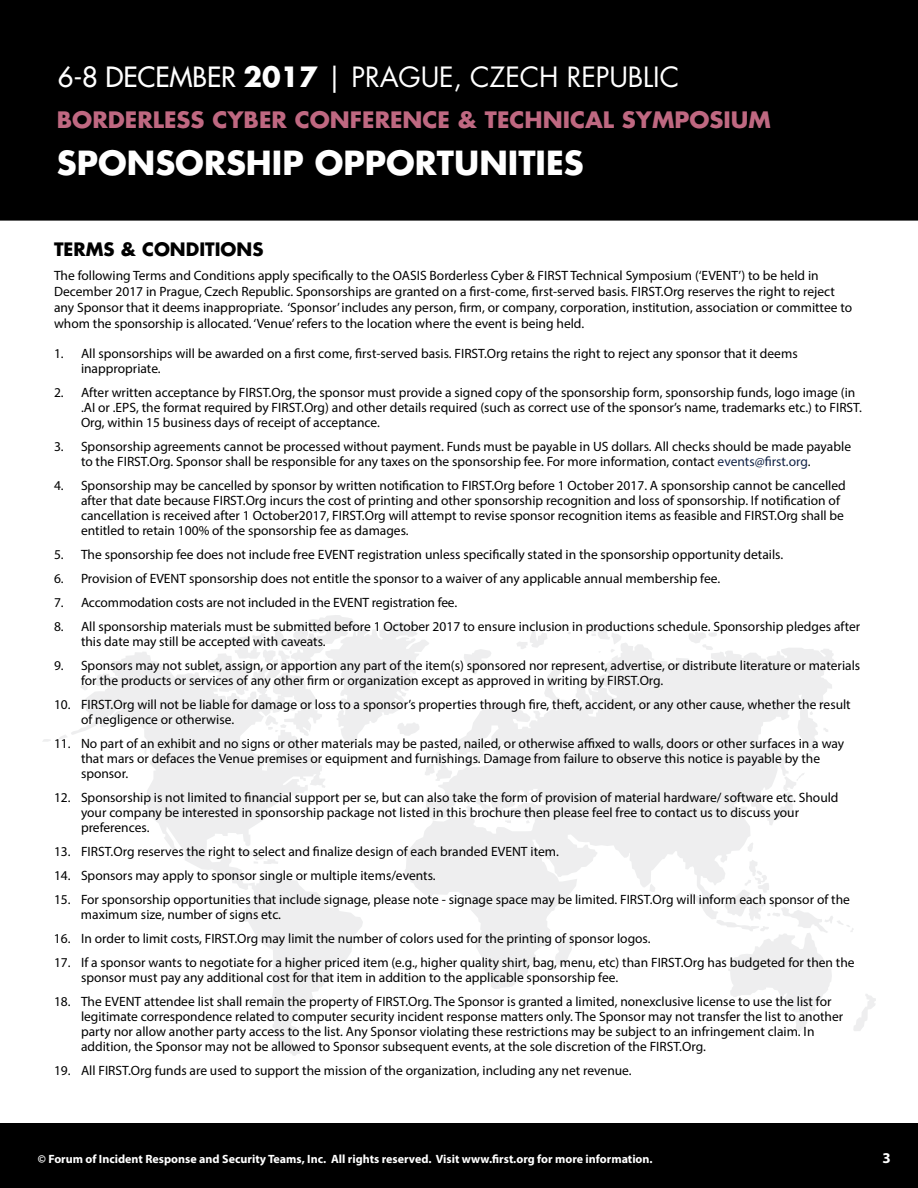
<style>
.page{position:relative;width:918px;height:1188px;background:#fff}
.page>*{position:absolute;margin:0;border:0;box-sizing:border-box;transform-origin:0 0}
.t1{font:700 32.4px "Futura Std";color:#fff}
.t2{font:27.15px "Futura Std";letter-spacing:-.005em;color:#fff}
.t3{font:700 22.05px "Futura Std";color:#bf6881}
.t4{font:700 18px "Futura Std";color:#000}
.t5{font:700 15px "Myriad Pro";color:#fff}
.t6{font:13.5px/15px "Myriad Pro";color:#000}
.t7{font:700 12px "Myriad Pro";color:#fff}
.s1{font-weight:500}
.s2{font-weight:700}
.s3{color:#122347}
</style>
<div class="page">
<div style="left:0;top:0;width:918px;height:221px;background:#000"></div>
<svg style="left:244px;top:890px;width:119px;height:166px"></svg>
<svg style="left:59px;top:735px;width:8px;height:4px"></svg>
<svg style="left:43px;top:739px;width:8px;height:3px"></svg>
<svg style="left:71px;top:652px;width:251px;height:238px"></svg>
<svg style="left:238px;top:850px;width:40px;height:14px"></svg>
<svg style="left:310px;top:772px;width:15px;height:16px"></svg>
<svg style="left:229px;top:615px;width:200px;height:130px"></svg>
<svg style="left:730px;top:921px;width:146px;height:110px"></svg>
<svg style="left:518px;top:631px;width:29px;height:12px"></svg>
<svg style="left:689px;top:632px;width:28px;height:11px"></svg>
<svg style="left:583px;top:623px;width:38px;height:20px"></svg>
<svg style="left:405px;top:643px;width:431px;height:346px;fill:#eeeeef"></svg>
<div style="left:0;top:1123px;width:918px;height:65px;background:#000"></div>
<h2 class="t2" style="left:58px;top:60px;width:623px"><span class="s1">6-8 DECEMBER</span> <span class="s2">2017</span> | PRAGUE, CZECH REPUBLIC</h2>
<h3 class="t3" style="left:57px;top:105px;width:716px">BORDERLESS CYBER CONFERENCE &amp; TECHNICAL SYMPOSIUM</h3>
<h1 class="t1" style="left:57px;top:141px;width:528px">SPONSORSHIP OPPORTUNITIES</h1>
<h3 class="t4" style="left:54px;top:237px;width:211px">TERMS &amp; CONDITIONS</h3>
<p class="t6" style="left:54px;top:267px;width:800px;line-height:16.2px">The following Terms and Conditions apply specifically to the OASIS Borderless Cyber &amp; FIRST Technical Symposium (‘EVENT’) to be held in December 2017 in Prague, Czech Republic. Sponsorships are granted on a first-come, first-served basis. FIRST.Org reserves the right to reject any Sponsor that it deems inappropriate. ‘Sponsor’ includes any person, firm, or company, corporation, institution, association or committee to whom the sponsorship is allocated. ‘Venue’ refers to the location where the event is being held.</p>
<p class="t6" style="left:81px;top:346px;width:718px;text-indent:-27px">1. All sponsorships will be awarded on a first come, first-served basis. FIRST.Org retains the right to reject any sponsor that it deems inappropriate.</p>
<p class="t6" style="left:81px;top:385px;width:782px;text-indent:-27px">2. After written acceptance by FIRST.Org, the sponsor must provide a signed copy of the sponsorship form, sponsorship funds, logo image (in .AI or .EPS, the format required by FIRST.Org) and other details required (such as correct use of the sponsor’s name, trademarks etc.) to FIRST.<br>Org, within 15 business days of receipt of acceptance.</p>
<p class="t6" style="left:81px;top:439px;width:772px;text-indent:-27px">3. Sponsorship agreements cannot be processed without payment. Funds must be payable in US dollars. All checks should be made payable to the FIRST.Org. Sponsor shall be responsible for any taxes on the sponsorship fee. For more information, contact <span class="s3">events@first.org</span>.</p>
<p class="t6" style="left:81px;top:478px;width:766px;text-indent:-27px">4. Sponsorship may be cancelled by sponsor by written notification to FIRST.Org before 1 October 2017. A sponsorship cannot be cancelled after that date because FIRST.Org incurs the cost of printing and other sponsorship recognition and loss of sponsorship. If notification of cancellation is received after 1 October2017, FIRST.Org will attempt to revise sponsor recognition items as feasible and FIRST.Org shall be entitled to retain 100% of the sponsorship fee as damages.</p>
<p class="t6" style="left:54px;top:547px;width:731px">5. The sponsorship fee does not include free EVENT registration unless specifically stated in the sponsorship opportunity details.</p>
<p class="t6" style="left:54px;top:571px;width:668px">6. Provision of EVENT sponsorship does not entitle the sponsor to a waiver of any applicable annual membership fee.</p>
<p class="t6" style="left:54px;top:595px;width:405px">7. Accommodation costs are not included in the EVENT registration fee.</p>
<p class="t6" style="left:81px;top:619px;width:781px;text-indent:-27px">8. All sponsorship materials must be submitted before 1 October 2017 to ensure inclusion in productions schedule. Sponsorship pledges after this date may still be accepted with caveats.</p>
<p class="t6" style="left:81px;top:658px;width:781px;text-indent:-27px">9. Sponsors may not sublet, assign, or apportion any part of the item(s) sponsored nor represent, advertise, or distribute literature or materials for the products or services of any other firm or organization except as approved in writing by FIRST.Org.</p>
<p class="t6" style="left:81px;top:697px;width:771px;text-indent:-27px">10. FIRST.Org will not be liable for damage or loss to a sponsor’s properties through fire, theft, accident, or any other cause, whether the result of negligence or otherwise.</p>
<p class="t6" style="left:81px;top:736px;width:765px;text-indent:-27px">11. No part of an exhibit and no signs or other materials may be pasted, nailed, or otherwise affixed to walls, doors or other surfaces in a way that mars or defaces the Venue premises or equipment and furnishings. Damage from failure to observe this notice is payable by the sponsor.</p>
<p class="t6" style="left:81px;top:790px;width:759px;text-indent:-27px">12. Sponsorship is not limited to financial support per se, but can also take the form of provision of material hardware/ software etc. Should your company be interested in sponsorship package not listed in this brochure then please feel free to contact us to discuss your preferences.</p>
<p class="t6" style="left:54px;top:844px;width:506px">13. FIRST.Org reserves the right to select and finalize design of each branded EVENT item.</p>
<p class="t6" style="left:54px;top:868px;width:383px">14. Sponsors may apply to sponsor single or multiple items/events.</p>
<p class="t6" style="left:81px;top:892px;width:770px;text-indent:-27px">15. For sponsorship opportunities that include signage, please note - signage space may be limited. FIRST.Org will inform each sponsor of the maximum size, number of signs etc.</p>
<p class="t6" style="left:54px;top:931px;width:598px">16. In order to limit costs, FIRST.Org may limit the number of colors used for the printing of sponsor logos.</p>
<p class="t6" style="left:81px;top:955px;width:775px;text-indent:-27px">17. If a sponsor wants to negotiate for a higher priced item (e.g., higher quality shirt, bag, menu, etc) than FIRST.Org has budgeted for then the sponsor must pay any additional cost for that item in addition to the applicable sponsorship fee.</p>
<p class="t6" style="left:81px;top:994px;width:764px;text-indent:-27px">18. The EVENT attendee list shall remain the property of FIRST.Org. The Sponsor is granted a limited, nonexclusive license to use the list for legitimate correspondence related to computer security incident response matters only. The Sponsor may not transfer the list to another party nor allow another party access to the list. Any Sponsor violating these restrictions may be subject to an infringement claim. In addition, the Sponsor may not be allowed to Sponsor subsequent events, at the sole discretion of the FIRST.Org.</p>
<p class="t6" style="left:54px;top:1063px;width:579px">19. All FIRST.Org funds are used to support the mission of the organization, including any net revenue.</p>
<p class="t7" style="left:38px;top:1151px;width:616px">© Forum of Incident Response and Security Teams, Inc. All rights reserved. Visit www.first.org for more information.</p>
<p class="t5" style="left:882px;top:1148px;width:10px">3</p>
</div>
